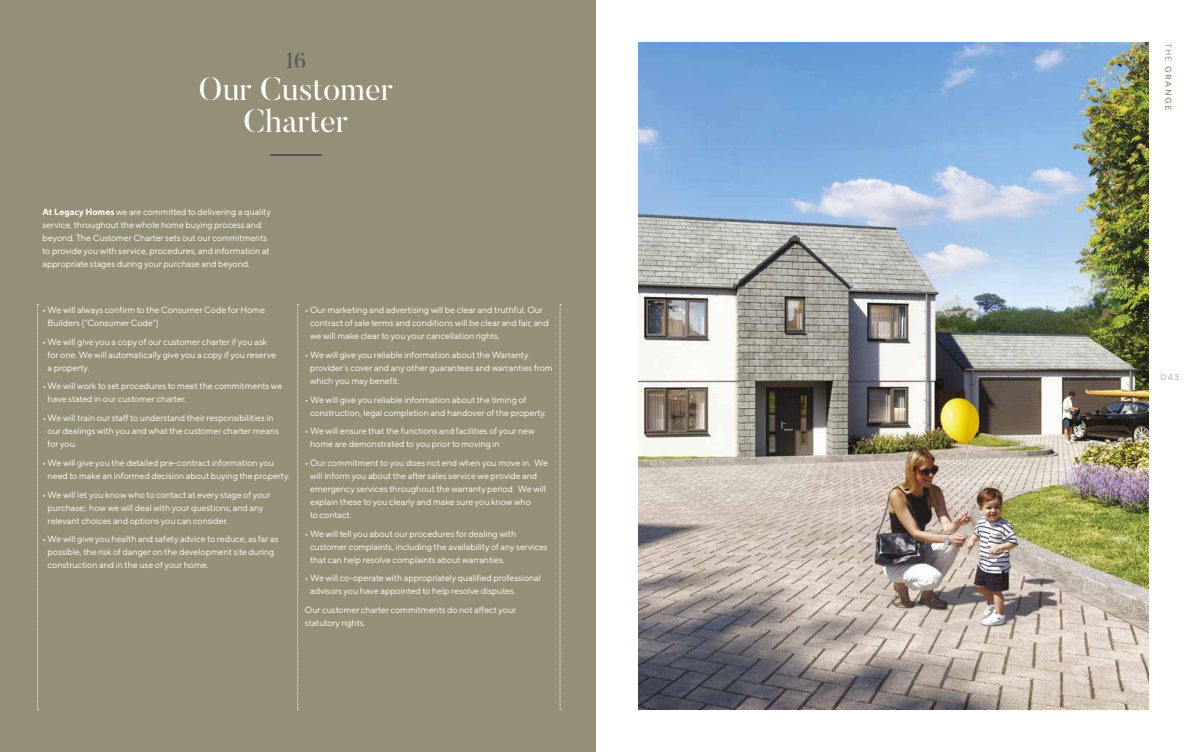
<style>
.page{position:relative;width:1191px;height:752px;background:#fff}
.page>*{position:absolute;margin:0;border:0;box-sizing:border-box;transform-origin:0 0}
.t1{font:32px/32px "Butler Stencil";letter-spacing:.01em;color:#fff;text-align:center}
.t2{font:22px "Butler Stencil";color:#53575a}
.t3{font:9px/13px "TT Norms";letter-spacing:-.01em;color:#fff}
.t4{font:500 8.5px "TT Norms";letter-spacing:.15em;color:#948f76}
.t5{font:500 8.5px "TT Norms";color:#aac6c9}
.s1{font-weight:700}
.s2{font-weight:400}
</style>
<div class="page">
<div style="left:0;top:0;width:595px;height:751px;background:#948f76"></div>
<img style="left:638px;top:43px;width:510px;height:666px">
<hr style="left:270px;top:154px;width:51px;height:1px;background:#53575a">
<svg style="left:297px;top:304px;width:2px;height:404px"></svg>
<svg style="left:37px;top:304px;width:2px;height:404px"></svg>
<svg style="left:559px;top:304px;width:2px;height:404px"></svg>
<h2 class="t2" style="left:285px;top:47px;width:22px">16</h2>
<h1 class="t1" style="left:199px;top:73px;width:195px">Our Customer<br>Charter</h1>
<p class="t3" style="left:43px;top:205px;width:230px"><span class="s1">At Legacy Homes</span> we are committed to delivering a quality service, throughout the whole home buying process and beyond. The Customer Charter sets out our commitments to provide you with service, procedures, and information at appropriate stages during your purchase and beyond.</p>
<p class="t3" style="left:48px;top:303px;width:219px;text-indent:-5px">• We will always confirm to the Consumer Code for Home<br>Builders (“Consumer Code”)</p>
<p class="t3" style="left:48px;top:335px;width:230px;text-indent:-5px">• We will give you a copy of our customer charter if you ask for one. We will automatically give you a copy if you reserve a property.</p>
<p class="t3" style="left:48px;top:379px;width:236px;text-indent:-5px">• We will work to set procedures to meet the commitments we have stated in our customer charter.</p>
<p class="t3" style="left:48px;top:411px;width:233px;text-indent:-5px">• We will train our staff to understand their responsibilities in our dealings with you and what the customer charter means for you.</p>
<p class="t3" style="left:48px;top:456px;width:244px;text-indent:-5px">• We will give you the detailed pre-contract information you need to make an informed decision about buying the property.</p>
<p class="t3" style="left:48px;top:487px;width:224px;text-indent:-5px">• We will let you know who to contact at every stage of your purchase; how we will deal with your questions; and any relevant choices and options you can consider.</p>
<p class="t3" style="left:48px;top:532px;width:232px;text-indent:-5px">• We will give you health and safety advice to reduce, as far as possible, the risk of danger on the development site during construction and in the use of your home.</p>
<p class="t3" style="left:310px;top:303px;width:240px;text-indent:-5px">• Our marketing and advertising will be clear and truthful. Our contract of sale terms and conditions will be clear and fair, and we will make clear to you your cancellation rights.</p>
<p class="t3" style="left:310px;top:348px;width:244px;text-indent:-5px">• We will give you reliable information about the Warranty provider’s cover and any other guarantees and warranties from which you may benefit.</p>
<p class="t3" style="left:310px;top:392px;width:238px;text-indent:-5px">• We will give you reliable information about the timing of construction, legal completion and handover of the property.</p>
<p class="t3" style="left:310px;top:424px;width:226px;text-indent:-5px">• We will ensure that the functions and facilities of your new home are demonstrated to you prior to moving in</p>
<p class="t3" style="left:310px;top:456px;width:239px;text-indent:-5px">• Our commitment to you does not end when you move in. We will inform you about the after sales service we provide and emergency services throughout the warranty period. We will explain these to you clearly and make sure you know who<br>to contact.</p>
<p class="t3" style="left:310px;top:526px;width:239px;text-indent:-5px">• We will tell you about our procedures for dealing with customer complaints, including the availability of any services that can help resolve complaints about warranties.</p>
<p class="t3" style="left:310px;top:571px;width:232px;text-indent:-5px">• We will co-operate with appropriately qualified professional advisors you have appointed to help resolve disputes.</p>
<p class="t3" style="left:305px;top:603px;width:213px">Our customer charter commitments do not affect your statutory rights.</p>
<p class="t4" style="left:1173px;top:43px;width:69px;rotate:90deg"><span class="s2">THE</span> GRANGE</p>
<p class="t5" style="left:1160px;top:371px;width:20px">043</p>
</div>
